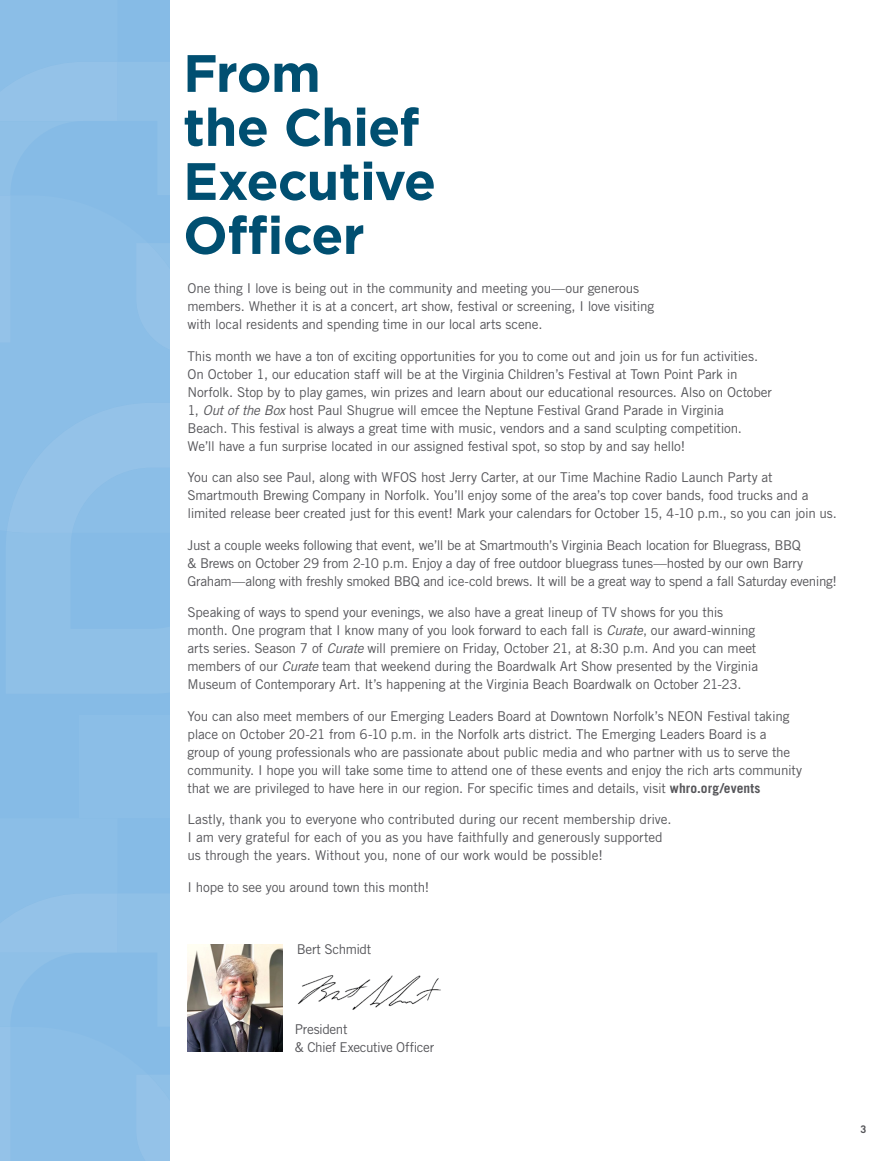
<style>
.page{position:relative;width:891px;height:1161px;background:#fff}
.page>*{position:absolute;margin:0;border:0;box-sizing:border-box;transform-origin:0 0}
.t1{font:700 52.5px/54px "Gotham";letter-spacing:-.015em;color:#004f71}
.t2{font:13.5px/18px "Trade Gothic LT Std";letter-spacing:-.015em;color:#56565a}
.t3{font:700 10.5px "Trade Gothic";color:#56565a}
.s1{font-style:italic}
.s2{font-weight:700}
</style>
<div class="page">
<div style="left:0;top:0;width:170px;height:818px;background:#86bbe6"></div>
<svg style="left:7px;top:403px;width:163px;height:130px"></svg>
<svg style="left:0;top:62px;width:170px;height:287px"></svg>
<div style="left:79px;top:716px;width:91px;height:102px;background:#8bbee7"></div>
<svg style="left:0;top:818px;width:170px;height:343px;background:#8bbee6"></svg>
<img style="left:297px;top:975px;width:144px;height:35px">
<img style="left:188px;top:945px;width:94px;height:107px">
<h1 class="t1" style="left:183px;top:46px;width:254px">From<br>the Chief<br>Executive<br>Officer</h1>
<p class="t2" style="left:188px;top:279px;width:468px">One thing I love is being out in the community and meeting you—our generous members. Whether it is at a concert, art show, festival or screening, I love visiting with local residents and spending time in our local arts scene.</p>
<p class="t2" style="left:188px;top:347px;width:586px">This month we have a ton of exciting opportunities for you to come out and join us for fun activities.<br>On October 1, our education staff will be at the Virginia Children’s Festival at Town Point Park in Norfolk. Stop by to play games, win prizes and learn about our educational resources. Also on October 1, <span class="s1">Out of the Box</span> host Paul Shugrue will emcee the Neptune Festival Grand Parade in Virginia<br>Beach. This festival is always a great time with music, vendors and a sand sculpting competition.<br>We’ll have a fun surprise located in our assigned festival spot, so stop by and say hello!</p>
<p class="t2" style="left:188px;top:468px;width:651px">You can also see Paul, along with WFOS host Jerry Carter, at our Time Machine Radio Launch Party at<br>Smartmouth Brewing Company in Norfolk. You’ll enjoy some of the area’s top cover bands, food trucks and a limited release beer created just for this event! Mark your calendars for October 15, 4-10 p.m., so you can join us.</p>
<p class="t2" style="left:188px;top:536px;width:651px">Just a couple weeks following that event, we’ll be at Smartmouth’s Virginia Beach location for Bluegrass, BBQ<br>&amp; Brews on October 29 from 2-10 p.m. Enjoy a day of free outdoor bluegrass tunes—hosted by our own Barry<br>Graham—along with freshly smoked BBQ and ice-cold brews. It will be a great way to spend a fall Saturday evening!</p>
<p class="t2" style="left:188px;top:603px;width:572px">Speaking of ways to spend your evenings, we also have a great lineup of TV shows for you this month. One program that I know many of you look forward to each fall is <span class="s1">Curate</span>, our award-winning arts series. Season 7 of <span class="s1">Curate</span> will premiere on Friday, October 21, at 8:30 p.m. And you can meet members of our <span class="s1">Curate</span> team that weekend during the Boardwalk Art Show presented by the Virginia Museum of Contemporary Art. It’s happening at the Virginia Beach Boardwalk on October 21-23.</p>
<p class="t2" style="left:188px;top:707px;width:616px">You can also meet members of our Emerging Leaders Board at Downtown Norfolk’s NEON Festival taking place on October 20-21 from 6-10 p.m. in the Norfolk arts district. The Emerging Leaders Board is a<br>group of young professionals who are passionate about public media and who partner with us to serve the community. I hope you will take some time to attend one of these events and enjoy the rich arts community that we are privileged to have here in our region. For specific times and details, visit <span class="s2">whro.org/events</span></p>
<p class="t2" style="left:188px;top:810px;width:486px">Lastly, thank you to everyone who contributed during our recent membership drive.<br>I am very grateful for each of you as you have faithfully and generously supported us through the years. Without you, none of our work would be possible!</p>
<p class="t2" style="left:188px;top:878px;width:243px">I hope to see you around town this month!</p>
<p class="t2" style="left:297px;top:940px;width:76px">Bert Schmidt</p>
<p class="t2" style="left:295px;top:1020px;width:141px">President<br>&amp; Chief Executive Officer</p>
<p class="t3" style="left:860px;top:1123px;width:7px">3</p>
</div>
